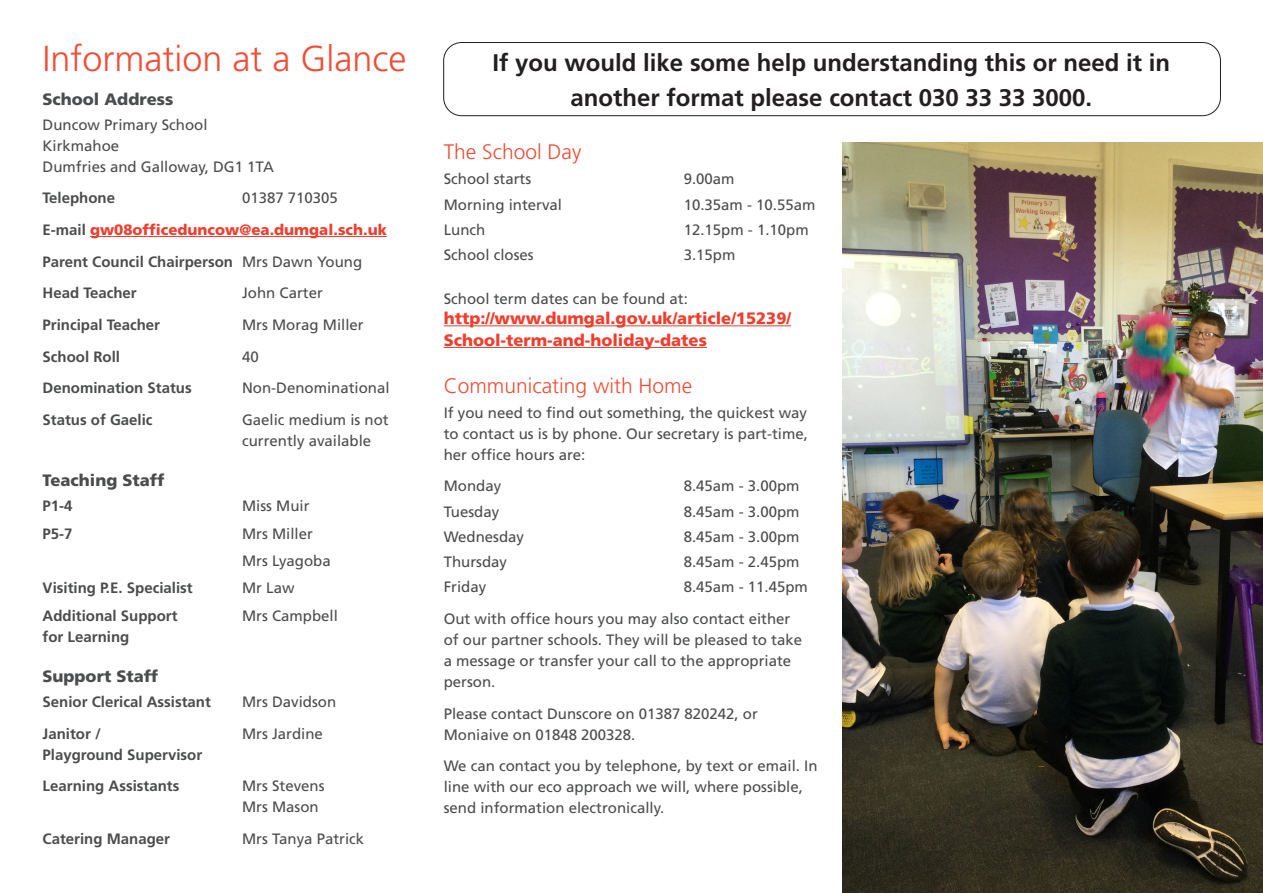
<style>
.page{position:relative;width:1263px;height:893px;background:#fff}
.page>*{position:absolute;margin:0;border:0;box-sizing:border-box;transform-origin:0 0}
.t1{font:300 36px "Frutiger";color:#ef4d35}
.t2{font:700 24px/34.5px "Frutiger";color:#231f20;text-align:center}
.t3{font:300 21px "Frutiger";color:#ef4d35}
.t4{font:900 16.5px/21.6px "Frutiger";color:#ef3e2e}
.Sub_heading_1{font:900 16.5px "Frutiger";color:#4b4c4d}
.Body{font:15px/21px "Frutiger";color:#4b4c4d}
.Body-2{font:700 15px "Frutiger";color:#4b4c4d}
.Body-3{font:900 15px "Frutiger";color:#ef3e2e}
.s1{font-weight:700;color:#4b4c4d}
.s2{font-weight:400}
</style>
<div class="page">
<hr style="left:90px;top:236px;width:297px;height:1px;background:#ef3e2e">
<hr style="left:444px;top:326px;width:347px;height:1px;background:#ef3e2e">
<hr style="left:444px;top:347px;width:263px;height:1px;background:#ef3e2e">
<img style="left:842px;top:143px;width:421px;height:750px">
<div style="left:443px;top:42px;width:778px;height:74px;border:1px solid #231f20;border-radius:18px"></div>
<h2 class="t1" style="left:43px;top:38px;width:365px">Information at a Glance</h2>
<h3 class="Sub_heading_1" style="left:43px;top:89px;width:132px">School Address</h3>
<p class="Body" style="left:43px;top:114px;width:233px">Duncow Primary School<br>Kirkmahoe<br>Dumfries and Galloway, DG1 1TA</p>
<p class="Body-2" style="left:43px;top:189px;width:74px">Telephone</p>
<p class="Body" style="left:242px;top:188px;width:97px">01387 710305</p>
<p class="Body-3" style="left:43px;top:221px;width:346px"><span class="s1">E-mail</span> gw08officeduncow@ea.dumgal.sch.uk</p>
<p class="Body-2" style="left:43px;top:253px;width:321px">Parent Council Chairperson <span class="s2">Mrs Dawn Young</span></p>
<p class="Body-2" style="left:43px;top:284px;width:96px">Head Teacher</p>
<p class="Body" style="left:242px;top:282px;width:82px">John Carter</p>
<p class="Body-2" style="left:43px;top:316px;width:119px">Principal Teacher</p>
<p class="Body" style="left:242px;top:314px;width:123px">Mrs Morag Miller</p>
<p class="Body-2" style="left:43px;top:348px;width:79px">School Roll</p>
<p class="Body" style="left:242px;top:346px;width:18px">40</p>
<p class="Body-2" style="left:43px;top:379px;width:151px">Denomination Status</p>
<p class="Body" style="left:242px;top:377px;width:149px">Non-Denominational</p>
<p class="Body-2" style="left:43px;top:411px;width:112px">Status of Gaelic</p>
<p class="Body" style="left:242px;top:409px;width:148px">Gaelic medium is not currently available</p>
<h3 class="Sub_heading_1" style="left:43px;top:470px;width:123px">Teaching Staff</h3>
<p class="Body-2" style="left:43px;top:497px;width:32px">P1-4</p>
<p class="Body" style="left:242px;top:495px;width:69px">Miss Muir</p>
<p class="Body-2" style="left:43px;top:525px;width:32px">P5-7</p>
<p class="Body" style="left:242px;top:523px;width:72px">Mrs Miller</p>
<p class="Body" style="left:242px;top:550px;width:90px">Mrs Lyagoba</p>
<p class="Body-2" style="left:43px;top:579px;width:152px">Visiting P.E. Specialist</p>
<p class="Body" style="left:242px;top:577px;width:54px">Mr Law</p>
<p class="Body-2" style="left:43px;top:607px;width:137px">Additional Support</p>
<p class="Body" style="left:242px;top:605px;width:97px">Mrs Campbell</p>
<p class="Body-2" style="left:43px;top:628px;width:88px">for Learning</p>
<h3 class="Sub_heading_1" style="left:43px;top:666px;width:117px">Support Staff</h3>
<p class="Body-2" style="left:43px;top:693px;width:170px">Senior Clerical Assistant</p>
<p class="Body" style="left:242px;top:691px;width:96px">Mrs Davidson</p>
<p class="Body-2" style="left:43px;top:725px;width:60px">Janitor /</p>
<p class="Body" style="left:242px;top:723px;width:82px">Mrs Jardine</p>
<p class="Body-2" style="left:43px;top:746px;width:161px">Playground Supervisor</p>
<p class="Body-2" style="left:43px;top:777px;width:138px">Learning Assistants</p>
<p class="Body" style="left:242px;top:775px;width:84px">Mrs Stevens<br>Mrs Mason</p>
<p class="Body-2" style="left:43px;top:830px;width:129px">Catering Manager</p>
<p class="Body" style="left:242px;top:828px;width:124px">Mrs Tanya Patrick</p>
<p class="t2" style="left:493px;top:45px;width:679px">If you would like some help understanding this or need it in another format please contact 030 33 33 3000.</p>
<h2 class="t3" style="left:444px;top:140px;width:139px">The School Day</h2>
<p class="Body" style="left:444px;top:168px;width:89px">School starts</p>
<p class="Body" style="left:684px;top:168px;width:52px">9.00am</p>
<p class="Body" style="left:444px;top:194px;width:120px">Morning interval</p>
<p class="Body" style="left:684px;top:194px;width:133px">10.35am - 10.55am</p>
<p class="Body" style="left:444px;top:219px;width:43px">Lunch</p>
<p class="Body" style="left:684px;top:219px;width:127px">12.15pm - 1.10pm</p>
<p class="Body" style="left:444px;top:244px;width:91px">School closes</p>
<p class="Body" style="left:684px;top:244px;width:53px">3.15pm</p>
<p class="Body" style="left:444px;top:289px;width:246px">School term dates can be found at:</p>
<p class="t4" style="left:444px;top:307px;width:349px">http://www.dumgal.gov.uk/article/15239/<br>School-term-and-holiday-dates</p>
<h2 class="t3" style="left:444px;top:373px;width:250px">Communicating with Home</h2>
<p class="Body" style="left:444px;top:402px;width:366px;text-align:justify">If you need to find out something, the quickest way to contact us is by phone. Our secretary is part-time, her office hours are:</p>
<p class="Body" style="left:444px;top:476px;width:59px">Monday</p>
<p class="Body" style="left:684px;top:476px;width:117px">8.45am - 3.00pm</p>
<p class="Body" style="left:444px;top:501px;width:57px">Tuesday</p>
<p class="Body" style="left:684px;top:501px;width:117px">8.45am - 3.00pm</p>
<p class="Body" style="left:444px;top:526px;width:82px">Wednesday</p>
<p class="Body" style="left:684px;top:526px;width:117px">8.45am - 3.00pm</p>
<p class="Body" style="left:444px;top:551px;width:65px">Thursday</p>
<p class="Body" style="left:684px;top:551px;width:117px">8.45am - 2.45pm</p>
<p class="Body" style="left:444px;top:577px;width:44px">Friday</p>
<p class="Body" style="left:684px;top:577px;width:126px">8.45am - 11.45pm</p>
<p class="Body" style="left:444px;top:608px;width:360px">Out with office hours you may also contact either of our partner schools. They will be pleased to take a message or transfer your call to the appropriate person.</p>
<p class="Body" style="left:444px;top:703px;width:316px">Please contact Dunscore on 01387 820242, or<br>Moniaive on 01848 200328.</p>
<p class="Body" style="left:444px;top:755px;width:375px">We can contact you by telephone, by text or email. In line with our eco approach we will, where possible, send information electronically.</p>
</div>
